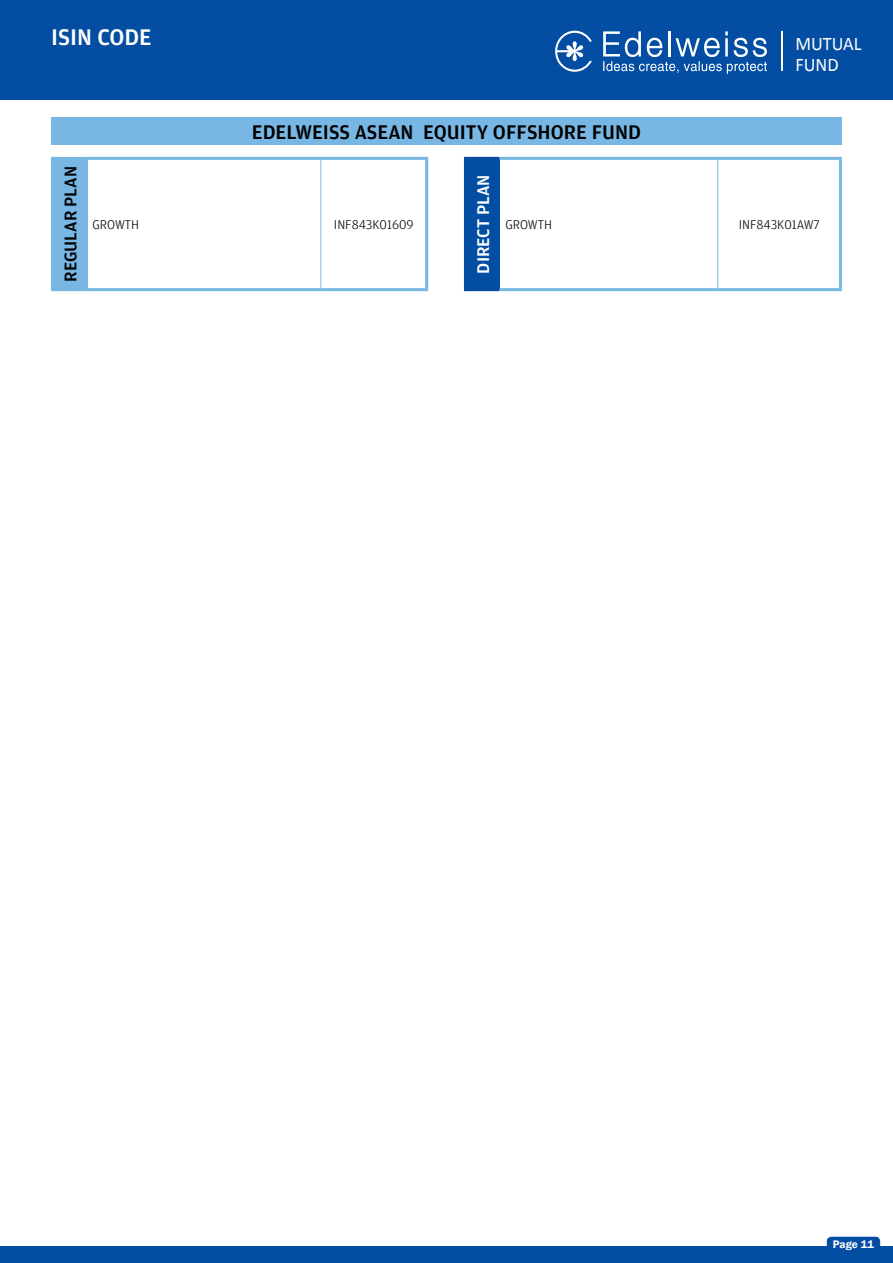
<style>
.page{position:relative;width:893px;height:1263px;background:#fff}
.page>*{position:absolute;margin:0;border:0;box-sizing:border-box;transform-origin:0 0}
.t1{font:500 24px "Amplitude";color:#fff}
.t2{font:500 21px "Amplitude";color:#000}
.t3{font:19.2px/21px "Calibri";color:#fff;scale:.95 1}
.t4{font:500 18px "Amplitude";color:#000}
.t5{font:500 18px "Amplitude";color:#fff}
.t6{font:300 13.5px "Amplitude";color:#000}
.t7{font:600 11.25px "Franklin Gothic";color:#fff}
</style>
<div class="page">
<div style="left:827px;top:1237px;width:53px;height:14px;background:#034ea2;border-radius:4px"></div>
<div style="left:0;top:1246px;width:893px;height:17px;background:#034ea2"></div>
<div style="left:0;top:0;width:893px;height:100px;background:#034ea2"></div>
<div style="left:51px;top:117px;width:791px;height:28px;background:#78b7e4"></div>
<div style="left:53px;top:158px;width:34px;height:132px;background:#78b7e4"></div>
<div style="left:465px;top:158px;width:34px;height:132px;background:#034ea2"></div>
<hr style="left:51px;top:157px;width:36px;height:3px;background:#78b7e4">
<hr style="left:51px;top:160px;width:3px;height:128px;background:#78b7e4">
<hr style="left:51px;top:288px;width:36px;height:3px;background:#78b7e4">
<hr style="left:464px;top:288px;width:35px;height:3px;background:#034ea2">
<hr style="left:464px;top:157px;width:35px;height:3px;background:#034ea2">
<hr style="left:464px;top:160px;width:3px;height:128px;background:#034ea2">
<hr style="left:320px;top:160px;width:1px;height:128px;background:#78b7e4">
<hr style="left:717px;top:160px;width:1px;height:128px;background:#78b7e4">
<hr style="left:499px;top:157px;width:219px;height:3px;background:#78b7e4">
<hr style="left:718px;top:157px;width:124px;height:3px;background:#78b7e4">
<hr style="left:839px;top:160px;width:3px;height:128px;background:#78b7e4">
<hr style="left:87px;top:157px;width:234px;height:3px;background:#78b7e4">
<hr style="left:85px;top:160px;width:3px;height:128px;background:#78b7e4">
<hr style="left:321px;top:157px;width:107px;height:3px;background:#78b7e4">
<hr style="left:425px;top:160px;width:3px;height:128px;background:#78b7e4">
<hr style="left:87px;top:288px;width:234px;height:3px;background:#78b7e4">
<hr style="left:321px;top:288px;width:107px;height:3px;background:#78b7e4">
<hr style="left:499px;top:288px;width:219px;height:3px;background:#78b7e4">
<hr style="left:718px;top:288px;width:124px;height:3px;background:#78b7e4">
<div style="left:549px;top:22px;width:319px;height:60px;background:#034ea2"></div>
<hr style="left:781px;top:31px;width:1px;height:40px;background:#fff">
<svg style="left:555px;top:31px;width:37px;height:41px"></svg>
<svg style="left:603px;top:31px;width:164px;height:43px"></svg>
<h1 class="t1" style="left:51px;top:23px;width:102px">ISIN CODE</h1>
<h2 class="t2" style="left:252px;top:120px;width:23px">EDELWEISS</h2>
<h2 class="t2" style="left:355px;top:120px;width:91px">ASEAN EQUITY</h2>
<h2 class="t2" style="left:493px;top:120px;width:71px">OFFSHORE</h2>
<h2 class="t2" style="left:592px;top:120px;width:24px">FUND</h2>
<h3 class="t3" style="left:795px;top:33px;width:71px">MUTUAL<br>FUND</h3>
<h3 class="t4" style="left:60px;top:282px;width:117px;rotate:-90deg">REGULAR PLAN</h3>
<p class="t6" style="left:93px;top:217px;width:16px">GROWTH</p>
<p class="t6" style="left:334px;top:217px;width:81px">INF843K01609</p>
<h3 class="t5" style="left:473px;top:274px;width:101px;rotate:-90deg">DIRECT PLAN</h3>
<p class="t6" style="left:505px;top:217px;width:16px">GROWTH</p>
<p class="t6" style="left:739px;top:217px;width:82px">INF843K01AW7</p>
<p class="t7" style="left:833px;top:1237px;width:43px">Page 11</p>
</div>
